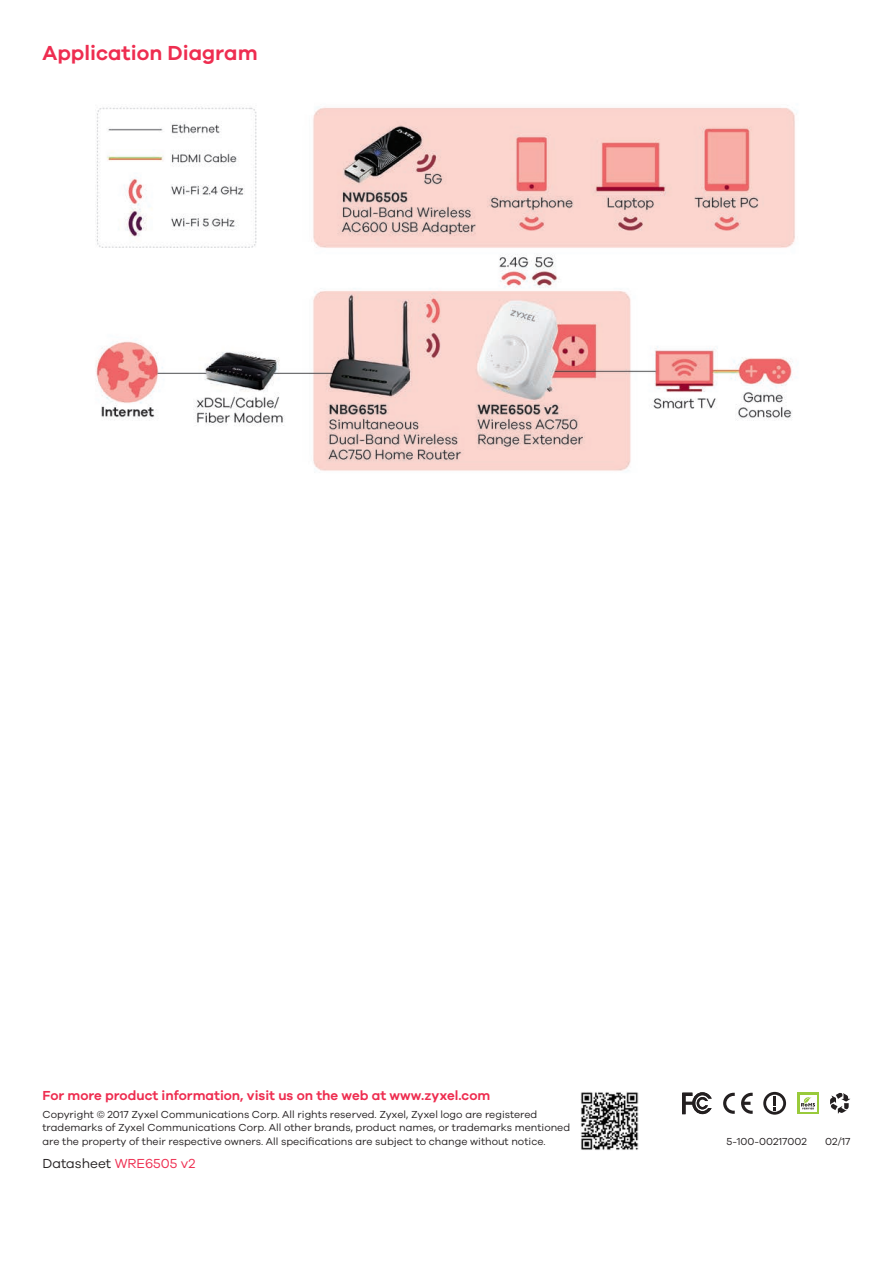
<style>
.page{position:relative;width:893px;height:1263px;background:#fff}
.page>*{position:absolute;margin:0;border:0;box-sizing:border-box;transform-origin:0 0}
.t1{font:600 21px "Galano Grotesque";color:#ee2d50}
.t2{font:600 13.5px "Galano Grotesque";color:#ee2d50}
.t3{font:13.5px "Galano Grotesque";color:#231f20}
.brand_2_0_copyright{font:10.5px/13.5px "Galano Grotesque";color:#231f20}
.s1{color:#ee2d50}
</style>
<div class="page">
<img style="left:580px;top:1092px;width:59px;height:58px">
<svg style="left:723px;top:1093px;width:12px;height:21px"></svg>
<svg style="left:741px;top:1093px;width:12px;height:21px"></svg>
<svg style="left:830px;top:1093px;width:20px;height:21px"></svg>
<svg style="left:797px;top:1093px;width:22px;height:21px"></svg>
<svg style="left:800px;top:1095px;width:16px;height:17px"></svg>
<svg style="left:801px;top:1096px;width:14px;height:13px"></svg>
<svg style="left:763px;top:1092px;width:23px;height:23px"></svg>
<svg style="left:682px;top:1092px;width:30px;height:22px"></svg>
<img style="left:95px;top:106px;width:702px;height:365px">
<p class="t1" style="left:43px;top:40px;width:217px">Application Diagram</p>
<p class="t2" style="left:43px;top:1087px;width:449px">For more product information, visit us on the web at www.zyxel.com</p>
<p class="brand_2_0_copyright" style="left:43px;top:1107px;width:529px">Copyright © 2017 Zyxel Communications Corp. All rights reserved. Zyxel, Zyxel logo are registered trademarks of Zyxel Communications Corp. All other brands, product names, or trademarks mentioned are the property of their respective owners. All specifications are subject to change without notice.</p>
<p class="t3" style="left:43px;top:1155px;width:154px">Datasheet <span class="s1">WRE6505 v2</span></p>
<p class="brand_2_0_copyright" style="left:727px;top:1134px;width:82px">5-100-00217002</p>
<p class="brand_2_0_copyright" style="left:825px;top:1134px;width:27px">02/17</p>
</div>
